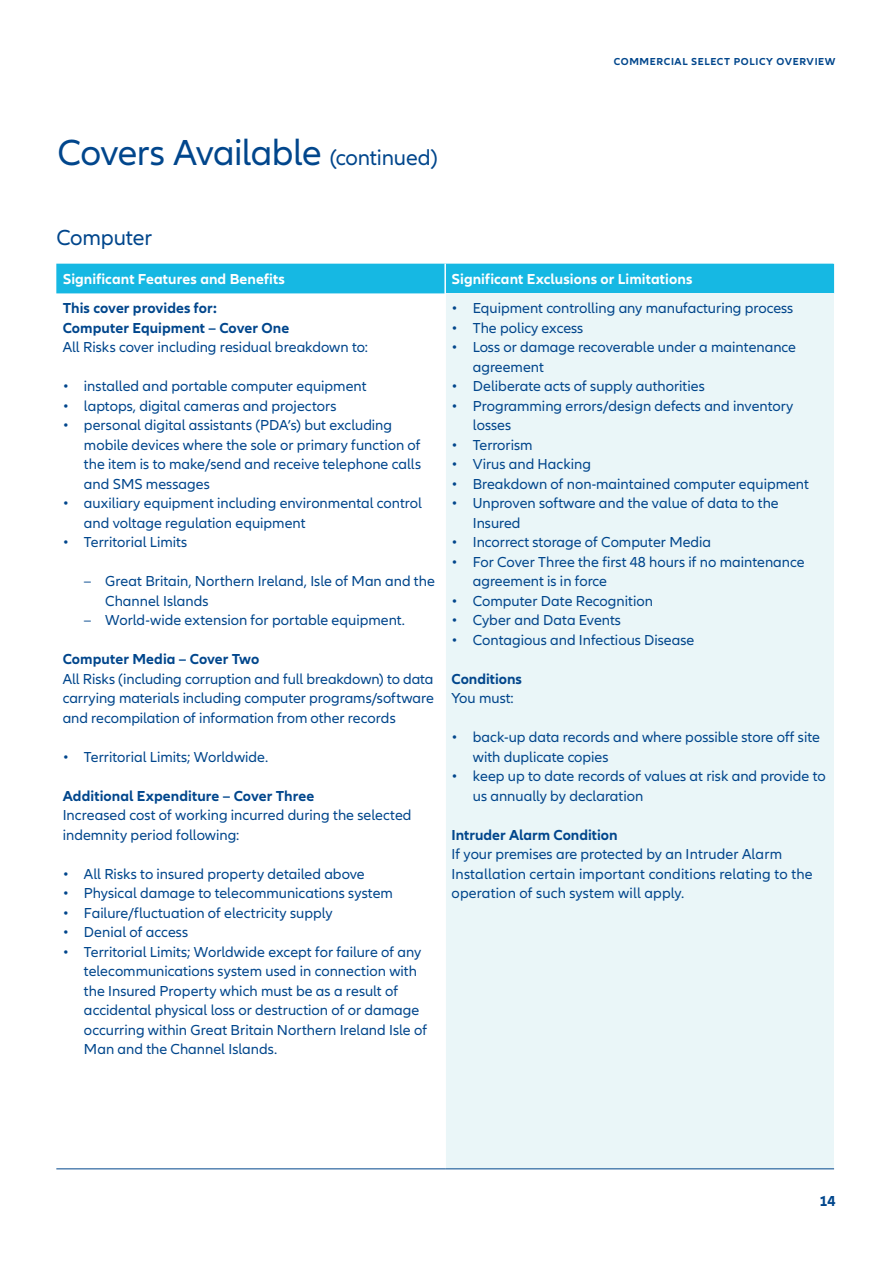
<style>
.page{position:relative;width:893px;height:1263px;background:#fff}
.page>*{position:absolute;margin:0;border:0;box-sizing:border-box;transform-origin:0 0}
.t1{font:37.5px "Allianz Neo";letter-spacing:-.015em;color:#01468c}
.Subheadline___CTA_15{font:22.5px "Allianz Neo";letter-spacing:-.005em;color:#01468c}
.Copy_10_13pt{font:15px/19.5px "Allianz Neo";color:#01468c}
.Copy_10_13pt-2{font:700 15px "Allianz Neo";letter-spacing:.005em;color:#01468c}
.Subhead_2_blue_bold{font:700 15px "Allianz Neo";letter-spacing:.005em;color:#fff}
.t2{font:700 10.5px "Allianz Neo";letter-spacing:.06em;color:#01468c}
.s1{font-size:22.5px}
</style>
<div class="page">
<div style="left:56px;top:264px;width:778px;height:29px;background:#16b8e3"></div>
<div style="left:445px;top:293px;width:389px;height:876px;background:#eaf6f8"></div>
<hr style="left:444px;top:264px;width:2px;height:29px;background:#fff">
<hr style="left:444px;top:293px;width:2px;height:876px;background:#fff">
<hr style="left:56px;top:1168px;width:389px;height:1px;background:#01468c">
<hr style="left:445px;top:1168px;width:389px;height:1px;background:#01468c">
<p class="t1" style="left:57px;top:132px;width:382px">Covers Available <span class="s1">(continued)</span></p>
<p class="t2" style="left:614px;top:56px;width:223px">COMMERCIAL SELECT POLICY OVERVIEW</p>
<p class="Subheadline___CTA_15" style="left:56px;top:224px;width:97px">Computer</p>
<p class="Subhead_2_blue_bold" style="left:63px;top:271px;width:224px">Significant Features and Benefits</p>
<p class="Subhead_2_blue_bold" style="left:452px;top:271px;width:242px">Significant Exclusions or Limitations</p>
<p class="Copy_10_13pt-2" style="left:63px;top:300px;width:156px">This cover provides for:</p>
<p class="Copy_10_13pt-2" style="left:63px;top:319px;width:228px">Computer Equipment – Cover One</p>
<p class="Copy_10_13pt" style="left:63px;top:338px;width:307px">All Risks cover including residual breakdown to:</p>
<p class="Copy_10_13pt" style="left:63px;top:377px;width:305px">• installed and portable computer equipment</p>
<p class="Copy_10_13pt" style="left:63px;top:397px;width:275px">• laptops, digital cameras and projectors</p>
<p class="Copy_10_13pt" style="left:84px;top:416px;width:339px;text-indent:-21px">• personal digital assistants (PDA’s) but excluding mobile devices where the sole or primary function of the item is to make/send and receive telephone calls and SMS messages</p>
<p class="Copy_10_13pt" style="left:84px;top:494px;width:340px;text-indent:-21px">• auxiliary equipment including environmental control and voltage regulation equipment</p>
<p class="Copy_10_13pt" style="left:63px;top:533px;width:126px">• Territorial Limits</p>
<p class="Copy_10_13pt" style="left:105px;top:572px;width:331px;text-indent:-21px">– Great Britain, Northern Ireland, Isle of Man and the<br>Channel Islands</p>
<p class="Copy_10_13pt" style="left:84px;top:611px;width:323px">– World-wide extension for portable equipment.</p>
<p class="Copy_10_13pt-2" style="left:63px;top:651px;width:198px">Computer Media – Cover Two</p>
<p class="Copy_10_13pt" style="left:63px;top:670px;width:373px;text-align:justify">All Risks (including corruption and full breakdown) to data carrying materials including computer programs/software and recompilation of information from other records</p>
<p class="Copy_10_13pt" style="left:63px;top:748px;width:207px">• Territorial Limits; Worldwide.</p>
<p class="Copy_10_13pt-2" style="left:63px;top:787px;width:253px">Additional Expenditure – Cover Three</p>
<p class="Copy_10_13pt" style="left:63px;top:806px;width:350px">Increased cost of working incurred during the selected indemnity period following:</p>
<p class="Copy_10_13pt" style="left:63px;top:865px;width:304px">• All Risks to insured property detailed above</p>
<p class="Copy_10_13pt" style="left:63px;top:884px;width:332px">• Physical damage to telecommunications system</p>
<p class="Copy_10_13pt" style="left:63px;top:904px;width:271px">• Failure/fluctuation of electricity supply</p>
<p class="Copy_10_13pt" style="left:63px;top:923px;width:127px">• Denial of access</p>
<p class="Copy_10_13pt" style="left:84px;top:943px;width:345px;text-indent:-21px">• Territorial Limits; Worldwide except for failure of any telecommunications system used in connection with the Insured Property which must be as a result of accidental physical loss or destruction of or damage occurring within Great Britain Northern Ireland Isle of Man and the Channel Islands.</p>
<p class="Copy_10_13pt" style="left:452px;top:299px;width:343px">• Equipment controlling any manufacturing process</p>
<p class="Copy_10_13pt" style="left:452px;top:319px;width:133px">• The policy excess</p>
<p class="Copy_10_13pt" style="left:473px;top:338px;width:325px;text-indent:-21px">• Loss or damage recoverable under a maintenance agreement</p>
<p class="Copy_10_13pt" style="left:452px;top:377px;width:255px">• Deliberate acts of supply authorities</p>
<p class="Copy_10_13pt" style="left:473px;top:397px;width:322px;text-indent:-21px">• Programming errors/design defects and inventory losses</p>
<p class="Copy_10_13pt" style="left:452px;top:436px;width:83px">• Terrorism</p>
<p class="Copy_10_13pt" style="left:452px;top:455px;width:141px">• Virus and Hacking</p>
<p class="Copy_10_13pt" style="left:452px;top:475px;width:359px">• Breakdown of non-maintained computer equipment</p>
<p class="Copy_10_13pt" style="left:473px;top:494px;width:307px;text-indent:-21px">• Unproven software and the value of data to the<br>Insured</p>
<p class="Copy_10_13pt" style="left:452px;top:533px;width:261px">• Incorrect storage of Computer Media</p>
<p class="Copy_10_13pt" style="left:473px;top:553px;width:333px;text-indent:-21px">• For Cover Three the first 48 hours if no maintenance agreement is in force</p>
<p class="Copy_10_13pt" style="left:452px;top:592px;width:203px">• Computer Date Recognition</p>
<p class="Copy_10_13pt" style="left:452px;top:611px;width:171px">• Cyber and Data Events</p>
<p class="Copy_10_13pt" style="left:452px;top:631px;width:244px">• Contagious and Infectious Disease</p>
<p class="Copy_10_13pt-2" style="left:452px;top:670px;width:72px">Conditions</p>
<p class="Copy_10_13pt" style="left:452px;top:689px;width:64px">You must:</p>
<p class="Copy_10_13pt" style="left:473px;top:728px;width:349px;text-indent:-21px">• back-up data records and where possible store off site with duplicate copies</p>
<p class="Copy_10_13pt" style="left:473px;top:767px;width:354px;text-indent:-21px">• keep up to date records of values at risk and provide to us annually by declaration</p>
<p class="Copy_10_13pt-2" style="left:452px;top:826px;width:167px">Intruder Alarm Condition</p>
<p class="Copy_10_13pt" style="left:452px;top:845px;width:362px">If your premises are protected by an Intruder Alarm<br>Installation certain important conditions relating to the operation of such system will apply.</p>
<p class="Copy_10_13pt-2" style="left:819px;top:1192px;width:18px">14</p>
</div>
